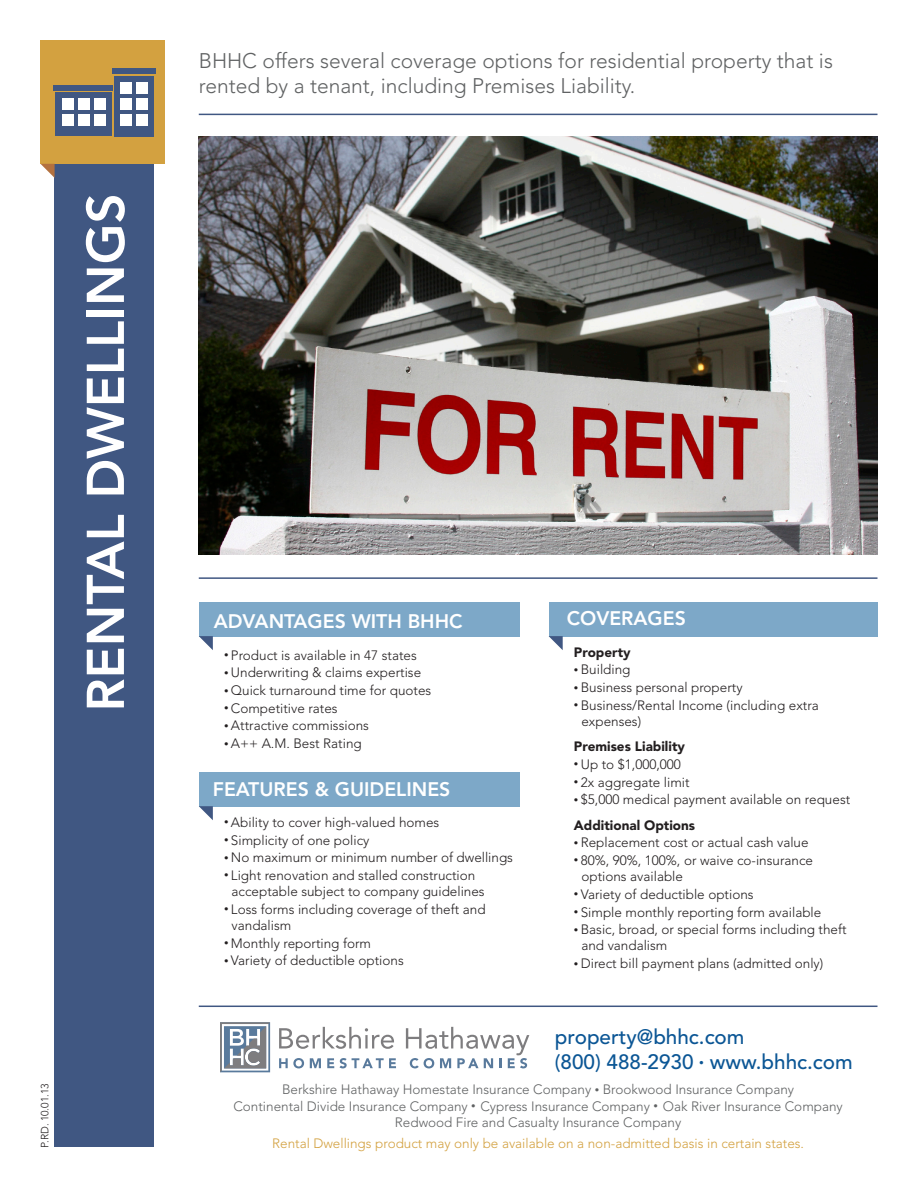
<style>
.page{position:relative;width:918px;height:1188px;background:#fff}
.page>*{position:absolute;margin:0;border:0;box-sizing:border-box;transform-origin:0 0}
.t1{font:800 52.5px "Avenir LT Std";color:#fff}
.t2{font:300 21px/25.2px "Avenir LT Std";color:#606263}
.t3{font:500 20.7px/24.8px "Avenir LT Std";color:#0b5695}
.t4{font:800 19.5px "Avenir LT Std";color:#fff}
.t5{font:300 13.5px/16.2px "Avenir LT Std";color:#231f20}
.t6{font:300 13.5px/16.2px "Avenir LT Std";color:#606263;text-align:center}
.t7{font:300 13.5px "Avenir LT Std";color:#d3a140}
.t8{font:900 13.5px "Avenir LT Std";color:#231f20}
.t9{font:300 10.5px "Avenir LT Std";color:#231f20}
.s1{font-size:9px}
.s2{font-weight:900}
.s3{font-size:9.6px}
</style>
<div class="page">
<div style="left:199px;top:602px;width:321px;height:34px;background:#7da8c8"></div>
<div style="left:549px;top:602px;width:329px;height:34px;background:#7da8c8"></div>
<div style="left:199px;top:772px;width:321px;height:34px;background:#7da8c8"></div>
<img style="left:199px;top:136px;width:679px;height:419px">
<div style="left:55px;top:98px;width:99px;height:1050px;background:#405782"></div>
<div style="left:40px;top:40px;width:125px;height:124px;background:#d3a140"></div>
<hr style="left:199px;top:114px;width:679px;height:1px;background:#405782">
<hr style="left:199px;top:1006px;width:679px;height:1px;background:#405782">
<hr style="left:199px;top:577px;width:679px;height:2px;background:#405782">
<svg style="left:41px;top:164px;width:14px;height:14px"></svg>
<svg style="left:199px;top:636px;width:14px;height:14px"></svg>
<svg style="left:549px;top:636px;width:14px;height:14px"></svg>
<svg style="left:199px;top:806px;width:14px;height:14px"></svg>
<div style="left:114px;top:76px;width:39px;height:60px;background:#405782"></div>
<div style="left:55px;top:92px;width:57px;height:44px;background:#405782"></div>
<div style="left:112px;top:68px;width:43px;height:6px;background:#405782"></div>
<div style="left:53px;top:85px;width:59px;height:5px;background:#405782"></div>
<div style="left:78px;top:98px;width:12px;height:12px;background:#fff"></div>
<div style="left:62px;top:98px;width:12px;height:12px;background:#fff"></div>
<div style="left:94px;top:98px;width:12px;height:12px;background:#fff"></div>
<div style="left:78px;top:114px;width:12px;height:12px;background:#fff"></div>
<div style="left:62px;top:114px;width:12px;height:12px;background:#fff"></div>
<div style="left:94px;top:114px;width:12px;height:12px;background:#fff"></div>
<div style="left:136px;top:98px;width:11px;height:12px;background:#fff"></div>
<div style="left:136px;top:82px;width:11px;height:12px;background:#fff"></div>
<div style="left:136px;top:114px;width:11px;height:12px;background:#fff"></div>
<div style="left:120px;top:98px;width:12px;height:12px;background:#fff"></div>
<div style="left:120px;top:82px;width:12px;height:12px;background:#fff"></div>
<div style="left:120px;top:114px;width:12px;height:12px;background:#fff"></div>
<svg style="left:220px;top:1022px;width:50px;height:50px"></svg>
<svg style="left:279px;top:1027px;width:115px;height:22px"></svg>
<svg style="left:279px;top:1058px;width:25px;height:10px"></svg>
<svg style="left:310px;top:1058px;width:11px;height:10px"></svg>
<svg style="left:327px;top:1058px;width:69px;height:10px"></svg>
<svg style="left:406px;top:1027px;width:123px;height:41px"></svg>
<h1 class="t1" style="left:75px;top:712px;width:520px;rotate:-90deg">RENTAL DWELLINGS</h1>
<p class="t9" style="left:39px;top:1148px;width:66px;rotate:-90deg">P.RD. 10.01.13</p>
<h2 class="t2" style="left:199px;top:48px;width:636px">BHHC offers several coverage options for residential property that is rented by a tenant, including Premises Liability.</h2>
<h3 class="t4" style="left:214px;top:609px;width:250px">ADVANTAGES WITH BHHC</h3>
<h3 class="t4" style="left:567px;top:607px;width:121px">COVERAGES</h3>
<p class="t5" style="left:224px;top:647px;width:194px"><span class="s1">•</span> Product is available in 47 states</p>
<p class="t5" style="left:224px;top:665px;width:199px"><span class="s1">•</span> Underwriting &amp; claims expertise</p>
<p class="t5" style="left:224px;top:682px;width:209px"><span class="s1">•</span> Quick turnaround time for quotes</p>
<p class="t5" style="left:224px;top:700px;width:115px"><span class="s1">•</span> Competitive rates</p>
<p class="t5" style="left:224px;top:718px;width:146px"><span class="s1">•</span> Attractive commissions</p>
<p class="t5" style="left:224px;top:735px;width:139px"><span class="s1">•</span> A++ A.M. Best Rating</p>
<h3 class="t4" style="left:213px;top:778px;width:239px">FEATURES &amp; GUIDELINES</h3>
<p class="t5" style="left:224px;top:814px;width:217px"><span class="s1">•</span> Ability to cover high-valued homes</p>
<p class="t5" style="left:224px;top:832px;width:147px"><span class="s1">•</span> Simplicity of one policy</p>
<p class="t5" style="left:224px;top:850px;width:290px"><span class="s1">•</span> No maximum or minimum number of dwellings</p>
<p class="t5" style="left:232px;top:867px;width:255px;text-indent:-8px"><span class="s1">•</span> Light renovation and stalled construction acceptable subject to company guidelines</p>
<p class="t5" style="left:232px;top:901px;width:255px;text-indent:-8px"><span class="s1">•</span> Loss forms including coverage of theft and vandalism</p>
<p class="t5" style="left:224px;top:935px;width:148px"><span class="s1">•</span> Monthly reporting form</p>
<p class="t5" style="left:224px;top:953px;width:181px"><span class="s1">•</span> Variety of deductible options</p>
<p class="t8" style="left:574px;top:644px;width:58px">Property</p>
<p class="t5" style="left:574px;top:662px;width:58px"><span class="s1">•</span> Building</p>
<p class="t5" style="left:574px;top:679px;width:170px"><span class="s1">•</span> Business personal property</p>
<p class="t5" style="left:581px;top:697px;width:239px;text-indent:-8px"><span class="s1">•</span> Business/Rental Income (including extra expenses)</p>
<p class="t8" style="left:574px;top:738px;width:113px">Premises Liability</p>
<p class="t5" style="left:574px;top:756px;width:109px"><span class="s1">•</span> Up to $1,000,000</p>
<p class="t5" style="left:574px;top:774px;width:117px"><span class="s1">•</span> 2x aggregate limit</p>
<p class="t5" style="left:574px;top:787px;width:278px;line-height:25.2px"><span class="s1">•</span> $5,000 medical payment available on request<br><span class="s2">Additional Options</span></p>
<p class="t5" style="left:574px;top:835px;width:236px"><span class="s1">•</span> Replacement cost or actual cash value</p>
<p class="t5" style="left:581px;top:852px;width:233px;text-indent:-8px"><span class="s1">•</span> 80%, 90%, 100%, or waive co-insurance options available</p>
<p class="t5" style="left:574px;top:886px;width:181px"><span class="s1">•</span> Variety of deductible options</p>
<p class="t5" style="left:574px;top:904px;width:249px"><span class="s1">•</span> Simple monthly reporting form available</p>
<p class="t5" style="left:581px;top:922px;width:267px;text-indent:-8px"><span class="s1">•</span> Basic, broad, or special forms including theft and vandalism</p>
<p class="t5" style="left:574px;top:955px;width:251px"><span class="s1">•</span> Direct bill payment plans (admitted only)</p>
<p class="t3" style="left:555px;top:1025px;width:299px">property@bhhc.com<br>(800) 488-2930 <span class="s3">•</span> www.bhhc.com</p>
<p class="t6" style="left:233px;top:1082px;width:611px">Berkshire Hathaway Homestate Insurance Company <span class="s1">•</span> Brookwood Insurance Company<br>Continental Divide Insurance Company <span class="s1">•</span> Cypress Insurance Company <span class="s1">•</span> Oak River Insurance Company<br>Redwood Fire and Casualty Insurance Company</p>
<p class="t7" style="left:272px;top:1135px;width:533px">Rental Dwellings product may only be available on a non-admitted basis in certain states.</p>
</div>
